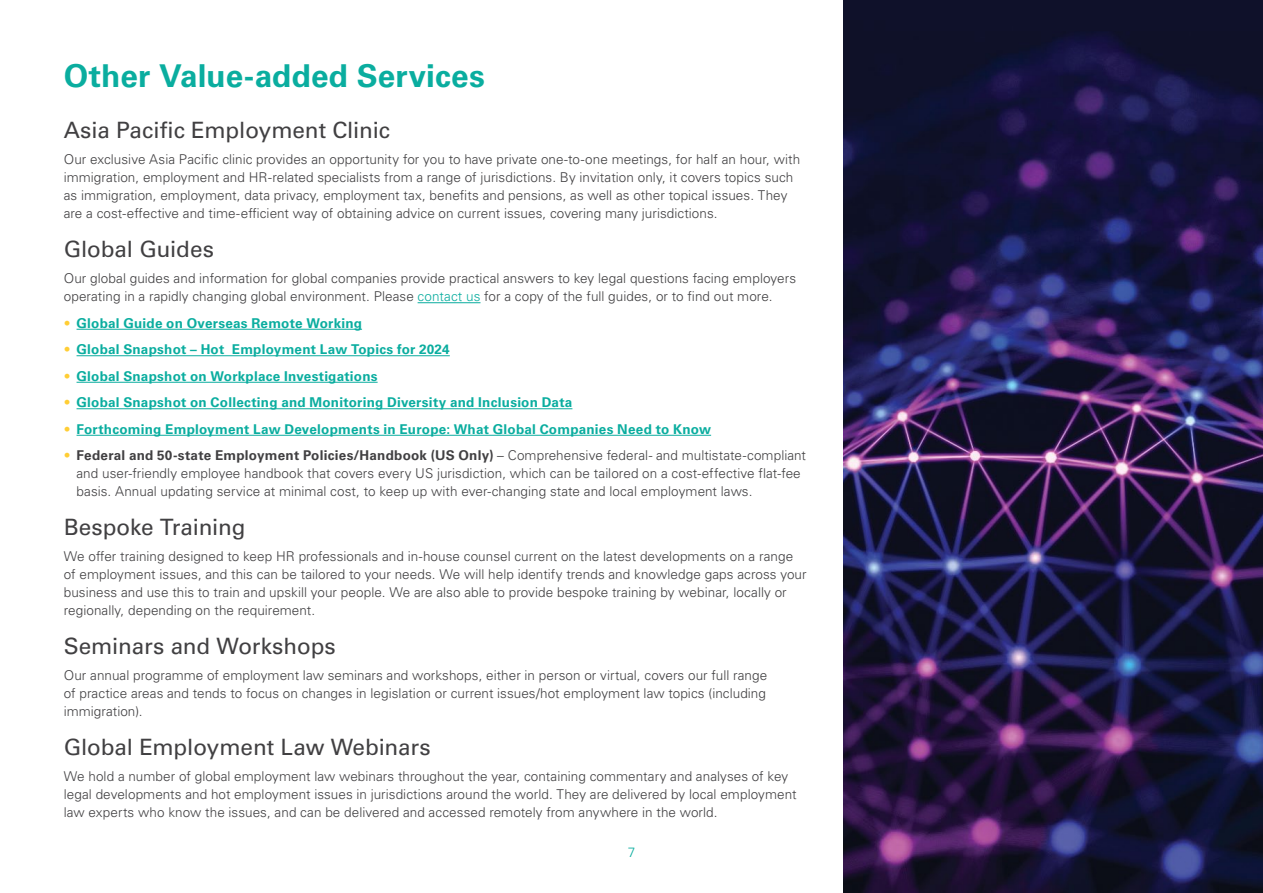
<style>
.page{position:relative;width:1263px;height:893px;background:#fff}
.page>*{position:absolute;margin:0;border:0;box-sizing:border-box;transform-origin:0 0}
.t1{font:700 31.5px "Univers LTCYR 65";letter-spacing:.005em;color:#0aad9f}
.t2{font:22.5px "Univers LTCYR 55 Roman";letter-spacing:-.005em;color:#414042}
.t3{font:300 13.5px/18px "Univers LTCYR 45";letter-spacing:.005em;color:#414042}
.t4{font:700 13.5px "Univers LTCYR 65";letter-spacing:.015em;color:#0aad9f}
.t5{font:700 13.5px "Univers LTCYR 65";letter-spacing:.015em;color:#414042}
.t6{font:300 13.5px "Univers LTCYR 45";color:#0aad9f}
.s1{color:#0aad9f}
.s2{font-family:"Univers LTCYR 45";font-weight:300;color:#ffce35}
.s3{font-family:"Univers LTCYR 45";font-weight:300}
</style>
<div class="page">
<hr style="left:418px;top:302px;width:62px;height:1px;background:#0aad9f">
<hr style="left:77px;top:329px;width:285px;height:1px;background:#0aad9f">
<hr style="left:77px;top:355px;width:373px;height:1px;background:#0aad9f">
<hr style="left:77px;top:382px;width:301px;height:1px;background:#0aad9f">
<hr style="left:77px;top:408px;width:495px;height:1px;background:#0aad9f">
<hr style="left:77px;top:435px;width:634px;height:1px;background:#0aad9f">
<img style="left:843px;top:0;width:420px;height:893px">
<h1 class="t1" style="left:64px;top:53px;width:423px">Other Value-added Services</h1>
<h2 class="t2" style="left:64px;top:114px;width:328px">Asia Pacific Employment Clinic</h2>
<p class="t3" style="left:64px;top:150px;width:738px">Our exclusive Asia Pacific clinic provides an opportunity for you to have private one-to-one meetings, for half an hour, with immigration, employment and HR-related specialists from a range of jurisdictions. By invitation only, it covers topics such as immigration, employment, data privacy, employment tax, benefits and pensions, as well as other topical issues. They are a cost-effective and time-efficient way of obtaining advice on current issues, covering many jurisdictions.</p>
<h2 class="t2" style="left:64px;top:233px;width:152px">Global Guides</h2>
<p class="t3" style="left:64px;top:269px;width:734px">Our global guides and information for global companies provide practical answers to key legal questions facing employers operating in a rapidly changing global environment. Please <span class="s1">contact us</span> for a copy of the full guides, or to find out more.</p>
<p class="t4" style="left:64px;top:314px;width:300px"><span class="s2">•</span> Global Guide on Overseas Remote Working</p>
<p class="t4" style="left:64px;top:340px;width:387px"><span class="s2">•</span> Global Snapshot – Hot Employment Law Topics for 2024</p>
<p class="t4" style="left:64px;top:367px;width:315px"><span class="s2">•</span> Global Snapshot on Workplace Investigations</p>
<p class="t4" style="left:64px;top:393px;width:510px"><span class="s2">•</span> Global Snapshot on Collecting and Monitoring Diversity and Inclusion Data</p>
<p class="t4" style="left:64px;top:420px;width:649px"><span class="s2">•</span> Forthcoming Employment Law Developments in Europe: What Global Companies Need to Know</p>
<p class="t5" style="left:64px;top:446px;width:744px"><span class="s2">•</span> Federal and 50-state Employment Policies/Handbook (US Only) <span class="s3">– Comprehensive federal- and multistate-compliant</span></p>
<p class="t3" style="left:77px;top:464px;width:726px">and user-friendly employee handbook that covers every US jurisdiction, which can be tailored on a cost-effective flat-fee basis. Annual updating service at minimal cost, to keep up with ever-changing state and local employment laws.</p>
<h2 class="t2" style="left:64px;top:511px;width:183px">Bespoke Training</h2>
<p class="t3" style="left:64px;top:547px;width:744px">We offer training designed to keep HR professionals and in-house counsel current on the latest developments on a range of employment issues, and this can be tailored to your needs. We will help identify trends and knowledge gaps across your business and use this to train and upskill your people. We are also able to provide bespoke training by webinar, locally or regionally, depending on the requirement.</p>
<h2 class="t2" style="left:64px;top:630px;width:273px">Seminars and Workshops</h2>
<p class="t3" style="left:64px;top:666px;width:705px;text-align:justify">Our annual programme of employment law seminars and workshops, either in person or virtual, covers our full range of practice areas and tends to focus on changes in legislation or current issues/hot employment law topics (including immigration).</p>
<h2 class="t2" style="left:64px;top:731px;width:369px">Global Employment Law Webinars</h2>
<p class="t3" style="left:64px;top:767px;width:734px">We hold a number of global employment law webinars throughout the year, containing commentary and analyses of key legal developments and hot employment issues in jurisdictions around the world. They are delivered by local employment law experts who know the issues, and can be delivered and accessed remotely from anywhere in the world.</p>
<p class="t6" style="left:628px;top:843px;width:9px">7</p>
</div>
